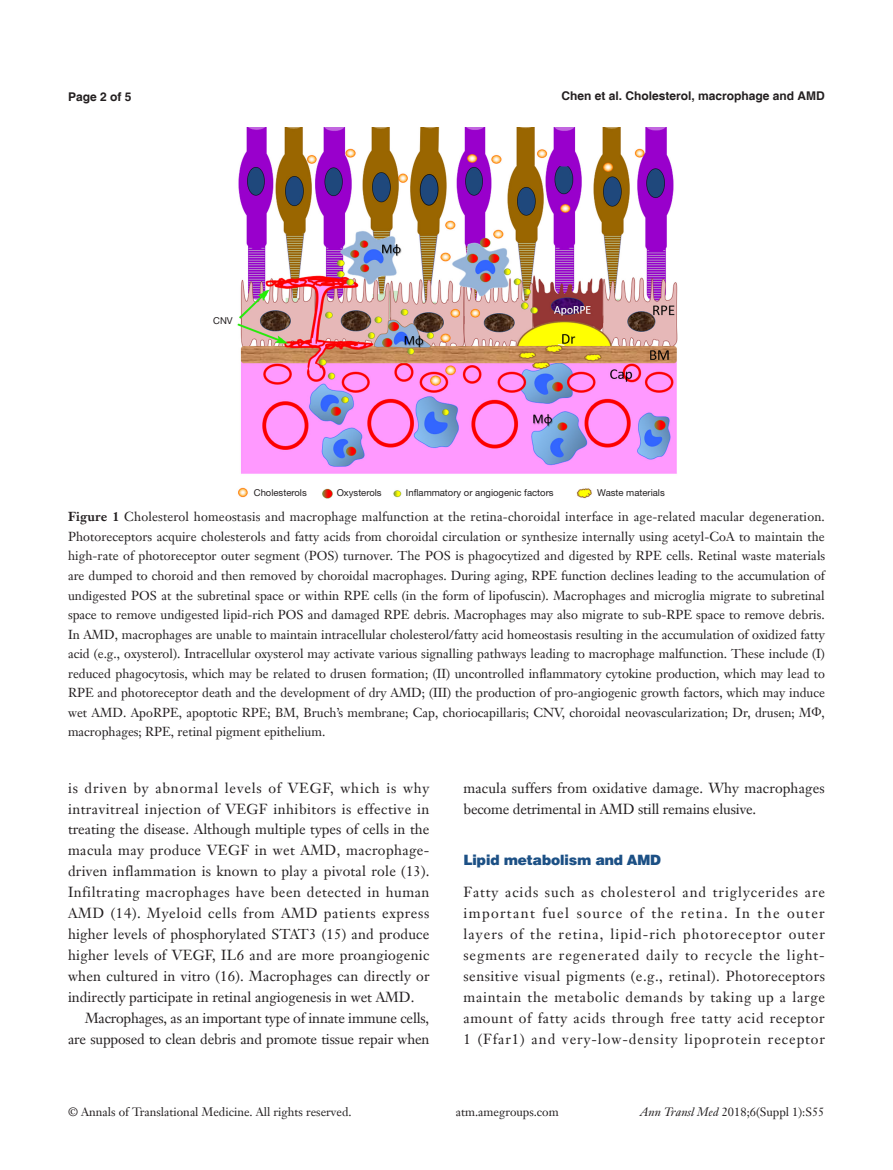
<style>
.page{position:relative;width:893px;height:1170px;background:#fff}
.page>*{position:absolute;margin:0;border:0;box-sizing:border-box;transform-origin:0 0}
.t1{font:14.25px/20.9px "Janson Text LT";color:#231f20;text-align:justify}
.一级标题-6_5{font:900 14.25px "Helvetica";color:#1c5085}
.t2{font:12.75px/19.5px "Janson Text LT";color:#231f20;text-align:justify}
.t3{font:12px "Janson Text LT";color:#231f20}
.t4{font:700 12px "Helvetica";color:#231f20}
.表注字体{font:9.45px "Helvetica Neue LT Pro";color:#231f20}
.s1{font-weight:700}
.s2{font-family:"Times New Roman"}
.s3{font-style:italic}
</style>
<div class="page">
<img style="left:237px;top:128px;width:441px;height:371px">
<p class="t4" style="left:68px;top:89px;width:65px">Page 2 of 5</p>
<p class="t4" style="left:562px;top:88px;width:265px">Chen et al. Cholesterol, macrophage and AMD</p>
<p class="表注字体" style="left:213px;top:314px;width:21px">CNV</p>
<p class="表注字体" style="left:254px;top:487px;width:54px">Cholesterols</p>
<p class="表注字体" style="left:337px;top:487px;width:47px">Oxysterols</p>
<p class="表注字体" style="left:406px;top:487px;width:149px">Inflammatory or angiogenic factors</p>
<p class="表注字体" style="left:597px;top:487px;width:69px">Waste materials</p>
<p class="t2" style="left:68px;top:507px;width:759px"><span class="s1">Figure 1</span> Cholesterol homeostasis and macrophage malfunction at the retina-choroidal interface in age-related macular degeneration.<br>Photoreceptors acquire cholesterols and fatty acids from choroidal circulation or synthesize internally using acetyl-CoA to maintain the high-rate of photoreceptor outer segment (POS) turnover. The POS is phagocytized and digested by RPE cells. Retinal waste materials are dumped to choroid and then removed by choroidal macrophages. During aging, RPE function declines leading to the accumulation of undigested POS at the subretinal space or within RPE cells (in the form of lipofuscin). Macrophages and microglia migrate to subretinal space to remove undigested lipid-rich POS and damaged RPE debris. Macrophages may also migrate to sub-RPE space to remove debris.<br>In AMD, macrophages are unable to maintain intracellular cholesterol/fatty acid homeostasis resulting in the accumulation of oxidized fatty acid (e.g., oxysterol). Intracellular oxysterol may activate various signalling pathways leading to macrophage malfunction. These include (I) reduced phagocytosis, which may be related to drusen formation; (II) uncontrolled inflammatory cytokine production, which may lead to RPE and photoreceptor death and the development of dry AMD; (III) the production of pro-angiogenic growth factors, which may induce wet AMD. ApoRPE, apoptotic RPE; BM, Bruch’s membrane; Cap, choriocapillaris; CNV, choroidal neovascularization; Dr, drusen; M<span class="s2">Ф</span>, macrophages; RPE, retinal pigment epithelium.</p>
<p class="t1" style="left:68px;top:777px;width:363px">is driven by abnormal levels of VEGF, which is why intravitreal injection of VEGF inhibitors is effective in treating the disease. Although multiple types of cells in the macula may produce VEGF in wet AMD, macrophage&shy;driven inflammation is known to play a pivotal role (13).<br>Infiltrating macrophages have been detected in human AMD (14). Myeloid cells from AMD patients express higher levels of phosphorylated STAT3 (15) and produce higher levels of VEGF, IL6 and are more proangiogenic when cultured in vitro (16). Macrophages can directly or indirectly participate in retinal angiogenesis in wet AMD.</p>
<p class="t1" style="left:68px;top:1007px;width:363px;text-align:right">Macrophages, as an important type of innate immune cells, are supposed to clean debris and promote tissue repair when</p>
<p class="t1" style="left:463px;top:777px;width:363px">macula suffers from oxidative damage. Why macrophages become detrimental in AMD still remains elusive.</p>
<p class="一级标题-6_5" style="left:463px;top:850px;width:199px">Lipid metabolism and AMD</p>
<p class="t1" style="left:463px;top:881px;width:363px">Fatty acids such as cholesterol and triglycerides are important fuel source of the retina. In the outer layers of the retina, lipid-rich photoreceptor outer segments are regenerated daily to recycle the light&shy;sensitive visual pigments (e.g., retinal). Photoreceptors maintain the metabolic demands by taking up a large amount of fatty acids through free tatty acid receptor 1 (Ffar1) and very-low-density lipoprotein receptor</p>
<p class="t3" style="left:68px;top:1104px;width:285px">© Annals of Translational Medicine. All rights reserved.</p>
<p class="t3" style="left:456px;top:1104px;width:104px">atm.amegroups.com</p>
<p class="t3" style="left:640px;top:1104px;width:186px"><span class="s3">Ann Transl Med</span> 2018;6(Suppl 1):S55</p>
</div>
